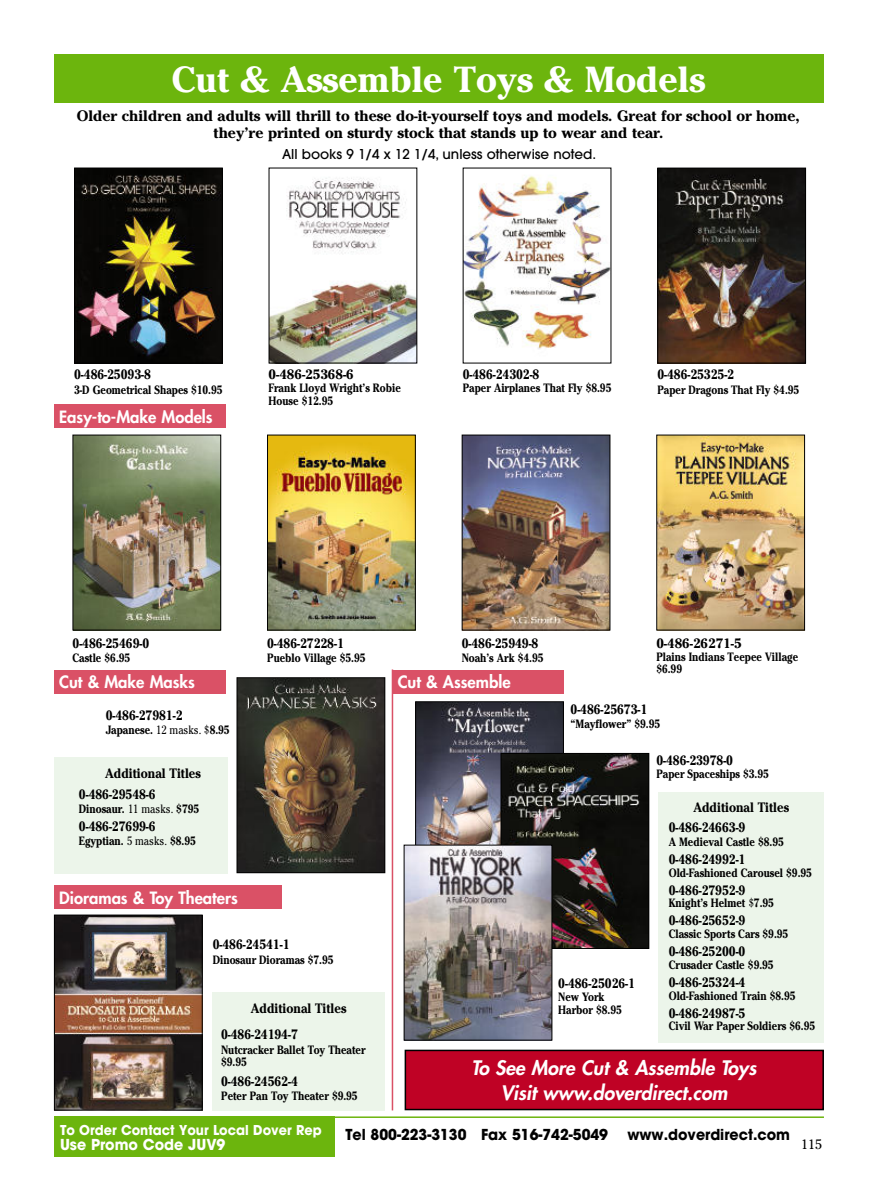
<style>
.page{position:relative;width:878px;height:1202px;background:#fff}
.page>*{position:absolute;margin:0;border:0;box-sizing:border-box;transform-origin:0 0}
.t1{font:700 36px "Cheltenham";color:#fff}
.t2{font:italic 800 19.5px/25.5px "Futura";color:#fff;text-align:center}
.t3{font:800 16.5px "Futura";color:#fff}
.t4{font:700 15px/16.5px "Cheltenham";color:#000;text-align:center}
.t5{font:700 15px "Avant Garde";color:#000;scale:.95 1}
.t6{font:700 15px "Avant Garde";color:#fff;scale:.95 1}
.t7{font:700 13.5px "Cheltenham";color:#000;scale:.9 1}
.t8{font:500 13.5px "Avant Garde";color:#000}
.t9{font:700 13.5px "Avant Garde";color:#fff;scale:.95 1}
.t10{font:700 13.5px "Cheltenham";color:#000}
.t11{font:13.5px "Cheltenham";color:#000}
.t12{font:700 12px/12.8px "Cheltenham";color:#000;scale:.85 1}
.s1{font-weight:400}
</style>
<div class="page">
<div style="left:54px;top:1116px;width:280px;height:41px;background:#6cb50d"></div>
<hr style="left:54px;top:1116px;width:769px;height:1px;background:#6cb50d">
<div style="left:54px;top:54px;width:769px;height:49px;background:#6cb50d"></div>
<div style="left:212px;top:992px;width:173px;height:118px;background:#ecf5ea"></div>
<div style="left:54px;top:757px;width:173px;height:116px;background:#ecf5ea"></div>
<div style="left:658px;top:792px;width:165px;height:250px;background:#ecf5ea"></div>
<div style="left:54px;top:885px;width:227px;height:24px;background:#da5166"></div>
<div style="left:54px;top:404px;width:171px;height:24px;background:#da5166"></div>
<div style="left:54px;top:669px;width:172px;height:24px;background:#da5166"></div>
<img style="left:76px;top:170px;width:145px;height:191px">
<div style="left:74px;top:168px;width:149px;height:195px;border:1px solid #000"></div>
<img style="left:270px;top:178px;width:145px;height:183px">
<img style="left:659px;top:170px;width:144px;height:191px">
<div style="left:657px;top:168px;width:148px;height:195px;border:1px solid #000"></div>
<img style="left:464px;top:176px;width:145px;height:173px">
<div style="left:405px;top:1050px;width:418px;height:59px;background:#bf0225"></div>
<div style="left:404px;top:1049px;width:420px;height:61px;border:2px solid #000"></div>
<img style="left:269px;top:437px;width:144px;height:191px">
<div style="left:267px;top:435px;width:148px;height:195px;border:1px solid #000"></div>
<img style="left:74px;top:437px;width:145px;height:191px">
<div style="left:72px;top:435px;width:149px;height:195px;border:1px solid #000"></div>
<img style="left:56px;top:916px;width:144px;height:192px">
<div style="left:54px;top:914px;width:148px;height:196px;border:1px solid #000"></div>
<img style="left:417px;top:703px;width:145px;height:141px">
<div style="left:415px;top:701px;width:149px;height:196px;border:1px solid #000"></div>
<img style="left:239px;top:679px;width:144px;height:192px">
<div style="left:237px;top:677px;width:148px;height:196px;border:1px solid #000"></div>
<img style="left:502px;top:755px;width:145px;height:191px">
<div style="left:500px;top:753px;width:149px;height:195px;border:1px solid #000"></div>
<img style="left:658px;top:437px;width:144px;height:191px">
<img style="left:464px;top:437px;width:144px;height:191px">
<div style="left:462px;top:435px;width:148px;height:195px;border:1px solid #000"></div>
<hr style="left:391px;top:669px;width:2px;height:441px;background:#da5166">
<img style="left:405px;top:846px;width:145px;height:192px">
<div style="left:403px;top:844px;width:149px;height:196px;border:1px solid #000"></div>
<div style="left:392px;top:669px;width:172px;height:24px;background:#da5166"></div>
<h1 class="t1" style="left:172px;top:63px;width:535px">Cut &amp; Assemble Toys &amp; Models</h1>
<p class="t4" style="left:77px;top:109px;width:724px">Older children and adults will thrill to these do-it-yourself toys and models. Great for school or home, they’re printed on sturdy stock that stands up to wear and tear.</p>
<p class="t8" style="left:282px;top:148px;width:316px">All books 9 1/4 x 12 1/4, unless otherwise noted.</p>
<p class="t7" style="left:74px;top:368px;width:87px">0-486-25093-8</p>
<p class="t12" style="left:74px;top:384px;width:176px">3-D Geometrical Shapes $10.95</p>
<h3 class="t3" style="left:59px;top:409px;width:155px">Easy-to-Make Models</h3>
<p class="t10" style="left:268px;top:368px;width:87px">0-486-25368-6</p>
<p class="t12" style="left:268px;top:382px;width:157px">Frank Lloyd Wright’s Robie<br>House $12.95</p>
<p class="t7" style="left:463px;top:368px;width:87px">0-486-24302-8</p>
<p class="t12" style="left:463px;top:382px;width:176px">Paper Airplanes That Fly $8.95</p>
<p class="t7" style="left:657px;top:368px;width:87px">0-486-25325-2</p>
<p class="t12" style="left:657px;top:384px;width:168px">Paper Dragons That Fly $4.95</p>
<p class="t7" style="left:72px;top:637px;width:87px">0-486-25469-0</p>
<p class="t12" style="left:72px;top:652px;width:69px">Castle $6.95</p>
<h3 class="t3" style="left:59px;top:674px;width:137px">Cut &amp; Make Masks</h3>
<p class="t7" style="left:106px;top:709px;width:87px">0-486-27981-2</p>
<p class="t12" style="left:106px;top:724px;width:147px">Japanese. <span class="s1">12 masks. $</span>8.95</p>
<p class="t7" style="left:105px;top:767px;width:108px">Additional Titles</p>
<p class="t7" style="left:267px;top:637px;width:87px">0-486-27228-1</p>
<p class="t12" style="left:267px;top:652px;width:117px">Pueblo Village $5.95</p>
<p class="t7" style="left:462px;top:637px;width:87px">0-486-25949-8</p>
<p class="t12" style="left:462px;top:652px;width:98px">Noah’s Ark $4.95</p>
<h3 class="t3" style="left:397px;top:674px;width:114px">Cut &amp; Assemble</h3>
<p class="t10" style="left:656px;top:637px;width:87px">0-486-26271-5</p>
<p class="t12" style="left:656px;top:651px;width:168px">Plains Indians Teepee Village $6.99</p>
<p class="t7" style="left:570px;top:703px;width:87px">0-486-25673-1</p>
<p class="t12" style="left:570px;top:718px;width:107px">“Mayflower” $9.95</p>
<p class="t7" style="left:656px;top:754px;width:87px">0-486-23978-0</p>
<p class="t12" style="left:656px;top:768px;width:134px">Paper Spaceships $3.95</p>
<p class="t7" style="left:79px;top:788px;width:87px">0-486-29548-6</p>
<p class="t12" style="left:79px;top:803px;width:143px">Dinosaur. <span class="s1">11 masks.</span> $795</p>
<p class="t7" style="left:79px;top:820px;width:87px">0-486-27699-6</p>
<p class="t12" style="left:79px;top:835px;width:139px">Egyptian. <span class="s1">5 masks.</span> $8.95</p>
<h3 class="t3" style="left:59px;top:889px;width:180px">Dioramas &amp; Toy Theaters</h3>
<p class="t7" style="left:213px;top:938px;width:87px">0-486-24541-1</p>
<p class="t12" style="left:213px;top:953px;width:143px">Dinosaur Dioramas $7.95</p>
<p class="t7" style="left:251px;top:1002px;width:108px">Additional Titles</p>
<p class="t7" style="left:221px;top:1028px;width:87px">0-486-24194-7</p>
<p class="t12" style="left:221px;top:1043px;width:171px">Nutcracker Ballet Toy Theater $9.95</p>
<p class="t7" style="left:221px;top:1075px;width:87px">0-486-24562-4</p>
<p class="t12" style="left:221px;top:1090px;width:162px">Peter Pan Toy Theater $9.95</p>
<p class="t7" style="left:558px;top:977px;width:87px">0-486-25026-1</p>
<p class="t12" style="left:558px;top:991px;width:76px">New York<br>Harbor $8.95</p>
<p class="t7" style="left:693px;top:801px;width:108px">Additional Titles</p>
<p class="t7" style="left:668px;top:820px;width:87px">0-486-24663-9</p>
<p class="t12" style="left:668px;top:836px;width:137px">A Medieval Castle $8.95</p>
<p class="t7" style="left:668px;top:853px;width:87px">0-486-24992-1</p>
<p class="t12" style="left:668px;top:866px;width:170px">Old-Fashioned Carousel $9.95</p>
<p class="t7" style="left:668px;top:883px;width:87px">0-486-27952-9</p>
<p class="t12" style="left:668px;top:897px;width:125px">Knight’s Helmet <span class="s1">$</span>7.95</p>
<p class="t7" style="left:668px;top:914px;width:87px">0-486-25652-9</p>
<p class="t12" style="left:668px;top:928px;width:142px">Classic Sports Cars $9.95</p>
<p class="t7" style="left:668px;top:945px;width:87px">0-486-25200-0</p>
<p class="t12" style="left:668px;top:959px;width:125px">Crusader Castle $9.95</p>
<p class="t7" style="left:668px;top:976px;width:87px">0-486-25324-4</p>
<p class="t12" style="left:668px;top:989px;width:151px">Old-Fashioned Train $8.95</p>
<p class="t7" style="left:668px;top:1006px;width:87px">0-486-24987-5</p>
<p class="t12" style="left:668px;top:1020px;width:174px">Civil War Paper Soldiers $6.95</p>
<h2 class="t2" style="left:471px;top:1056px;width:286px">To See More Cut &amp; Assemble Toys<br>Visit www.doverdirect.com</h2>
<p class="t9" style="left:60px;top:1124px;width:277px">To Order Contact Your Local Dover Rep</p>
<p class="t5" style="left:345px;top:1128px;width:278px">Tel 800-223-3130 Fax 516-742-5049</p>
<p class="t5" style="left:627px;top:1128px;width:173px">www.doverdirect.com</p>
<p class="t6" style="left:60px;top:1138px;width:176px">Use Promo Code JUV9</p>
<p class="t11" style="left:801px;top:1138px;width:23px">115</p>
</div>
